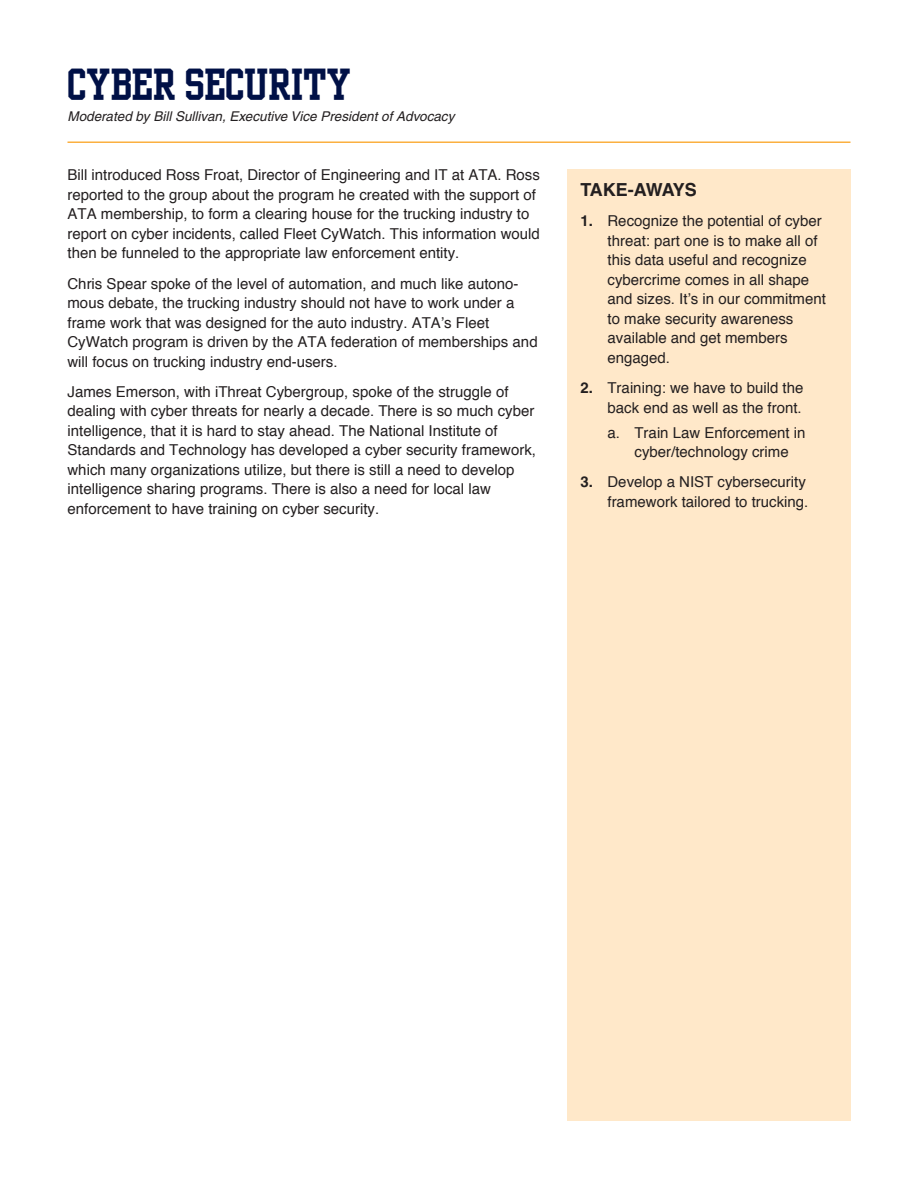
<style>
.page{position:relative;width:918px;height:1188px;background:#fff}
.page>*{position:absolute;margin:0;border:0;box-sizing:border-box;transform-origin:0 0}
.t1{font:36px "Cg Yearbook Solid";color:#001046}
.t2{font:700 18px "Helvetica";letter-spacing:-.06em;color:#231f20}
.t3{font:15px/19.5px "Helvetica";color:#231f20}
.t4{font:italic 13.5px "Helvetica";color:#231f20}
.s1{font-weight:700}
</style>
<div class="page">
<div style="left:567px;top:169px;width:283px;height:951px;background:#ffe8c9"></div>
<hr style="left:68px;top:141px;width:782px;height:2px;background:#fbb040">
<h1 class="t1" style="left:68px;top:61px;width:285px">CYBER SECURITY</h1>
<p class="t4" style="left:68px;top:109px;width:388px">Moderated by Bill Sullivan, Executive Vice President of Advocacy</p>
<p class="t3" style="left:68px;top:165px;width:474px">Bill introduced Ross Froat, Director of Engineering and IT at ATA. Ross reported to the group about the program he created with the support of ATA membership, to form a clearing house for the trucking industry to report on cyber incidents, called Fleet CyWatch. This information would then be funneled to the appropriate law enforcement entity.</p>
<p class="t3" style="left:68px;top:273px;width:472px">Chris Spear spoke of the level of automation, and much like autono&shy;mous debate, the trucking industry should not have to work under a frame work that was designed for the auto industry. ATA’s Fleet CyWatch program is driven by the ATA federation of memberships and will focus on trucking industry end-users.</p>
<p class="t3" style="left:68px;top:382px;width:470px">James Emerson, with iThreat Cybergroup, spoke of the struggle of dealing with cyber threats for nearly a decade. There is so much cyber intelligence, that it is hard to stay ahead. The National Institute of Standards and Technology has developed a cyber security framework, which many organizations utilize, but there is still a need to develop intelligence sharing programs. There is also a need for local law enforcement to have training on cyber security.</p>
<p class="t2" style="left:580px;top:179px;width:118px">TAKE-AWAYS</p>
<p class="t3" style="left:608px;top:211px;width:220px;text-indent:-27px"><span class="s1">1.</span> Recognize the potential of cyber threat: part one is to make all of this data useful and recognize cybercrime comes in all shape and sizes. It’s in our commitment to make security awareness available and get members engaged.</p>
<p class="t3" style="left:580px;top:378px;width:224px;text-align:right"><span class="s1">2.</span> Training: we have to build the back end as well as the front.</p>
<p class="t3" style="left:634px;top:422px;width:172px;text-indent:-27px">a. Train Law Enforcement in cyber/technology crime</p>
<p class="t3" style="left:580px;top:472px;width:229px;text-align:right"><span class="s1">3.</span> Develop a NIST cybersecurity framework tailored to trucking.</p>
</div>
